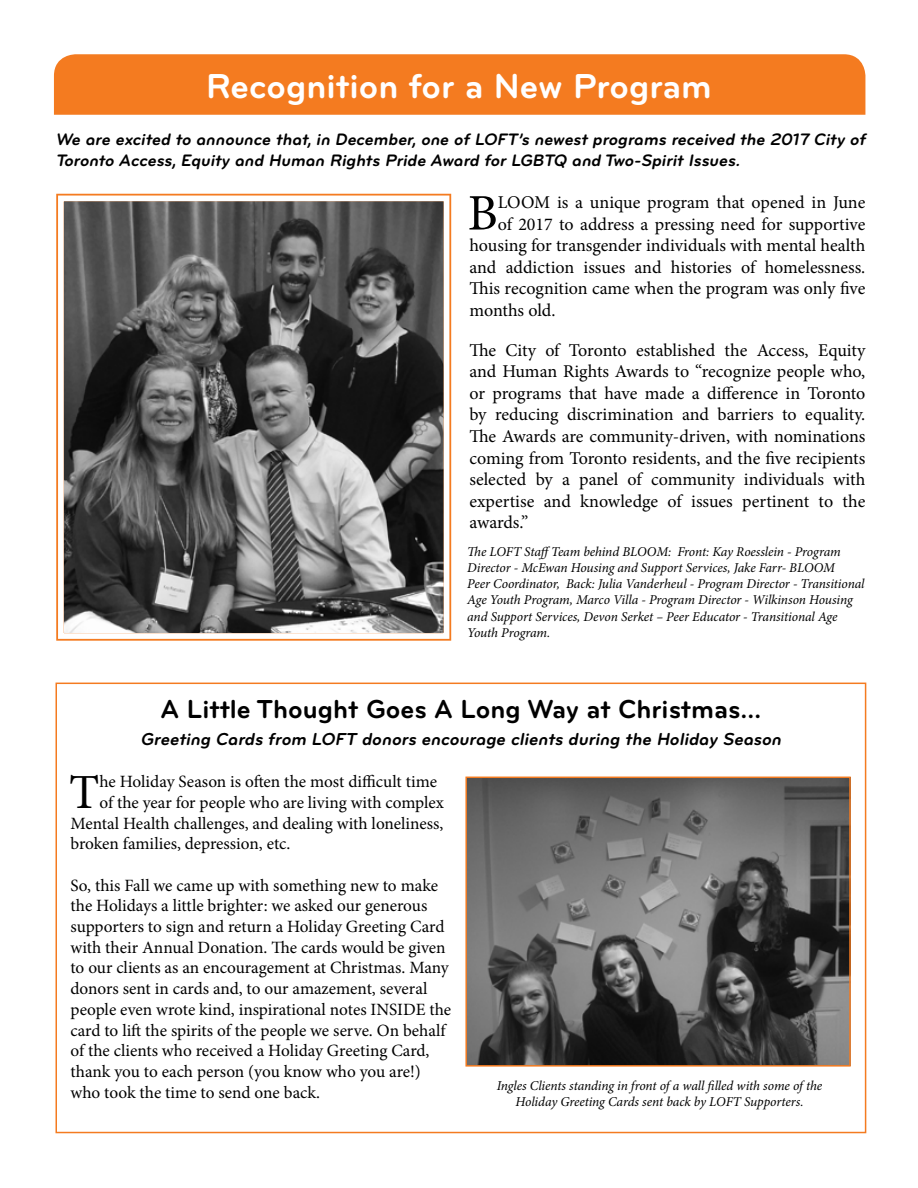
<style>
.page{position:relative;width:918px;height:1188px;background:#fff}
.page>*{position:absolute;margin:0;border:0;box-sizing:border-box;transform-origin:0 0}
.t1{font:51.3px "Minion Pro";color:#000}
.t2{font:49.05px "Minion Pro";color:#000}
.t3{font:700 36px "Bryant";color:#fff}
.t4{font:700 27px "Bryant";color:#000}
.t5{font:18px/21.6px "Minion Pro";color:#000;text-align:justify}
.t6{font:italic 18px "Bryant Bold Alternate";color:#000}
.t7{font:17.25px/20.7px "Minion Pro";letter-spacing:-.005em;color:#000}
.t8{font:italic 17.25px/20.7px "Bryant Bold Alternate";color:#000}
.t9{font:italic 13.5px/16.2px "Minion Pro";letter-spacing:-.01em;color:#000}
</style>
<div class="page">
<div style="left:54px;top:54px;width:811px;height:61px;background:#f47b20"></div>
<img style="left:65px;top:203px;width:377px;height:429px">
<div style="left:58px;top:196px;width:391px;height:443px;border:6px solid #fff"></div>
<div style="left:56px;top:683px;width:810px;height:450px;border:2px solid #f47b20"></div>
<img style="left:468px;top:780px;width:380px;height:284px">
<div style="left:465px;top:777px;width:386px;height:290px;border:2px solid #f47b20"></div>
<h3 class="t3" style="left:206px;top:64px;width:507px">Recognition for a New Program</h3>
<p class="t8" style="left:56px;top:129px;width:815px">We are excited to announce that,in December,one of LOFT’s newest programs received the 2017 City of<br>Toronto Access,Equity and Human Rights Pride Award for LGBTQ and Two-Spirit Issues.</p>
<h1 class="t1" style="left:468px;top:179px;width:32px">B</h1>
<p class="t5" style="left:498px;top:191px;width:369px">LOOM is a unique program that opened in June</p>
<p class="t5" style="left:498px;top:213px;width:369px">of 2017 to address a pressing need for supportive</p>
<p class="t5" style="left:469px;top:235px;width:397px">housing for transgender individuals with mental health</p>
<p class="t5" style="left:469px;top:256px;width:397px">and addiction issues and histories of homelessness.</p>
<p class="t5" style="left:469px;top:278px;width:397px">This recognition came when the program was only five</p>
<p class="t5" style="left:469px;top:299px;width:88px">months old.</p>
<p class="t5" style="left:469px;top:339px;width:397px">The City of Toronto established the Access, Equity and Human Rights Awards to “recognize people who, or programs that have made a difference in Toronto by reducing discrimination and barriers to equality.<br>The Awards are community-driven, with nominations coming from Toronto residents, and the five recipients selected by a panel of community individuals with expertise and knowledge of issues pertinent to the awards.”</p>
<p class="t9" style="left:467px;top:543px;width:399px">The LOFT StaffTeam behind BLOOM: Front: Kay Roesslein - Program Director - McEwan Housing and Support Services, Jake Farr- BLOOM<br>Peer Coordinator, Back: Julia Vanderheul - Program Director - Transitional Age Youth Program, Marco Villa - Program Director - Wilkinson Housing and Support Services, Devon Serket – Peer Educator - Transitional Age Youth Program.</p>
<h3 class="t4" style="left:160px;top:692px;width:602px">A Little Thought Goes A Long Way at Christmas…</h3>
<p class="t6" style="left:141px;top:728px;width:646px">Greeting Cards from LOFT donors encourage clients during the Holiday Season</p>
<h2 class="t2" style="left:69px;top:759px;width:32px">T</h2>
<p class="t7" style="left:99px;top:771px;width:339px">he Holiday Season is often the most difficult time</p>
<p class="t7" style="left:99px;top:792px;width:346px">of the year for people who are living with complex</p>
<p class="t7" style="left:71px;top:813px;width:374px">Mental Health challenges, and dealing with loneliness,</p>
<p class="t7" style="left:71px;top:833px;width:221px">broken families, depression, etc.</p>
<p class="t7" style="left:71px;top:875px;width:382px">So, this Fall we came up with something new to make the Holidays a little brighter: we asked our generous supporters to sign and return a Holiday Greeting Card with their Annual Donation. The cards would be given to our clients as an encouragement at Christmas. Many donors sent in cards and, to our amazement, several people even wrote kind, inspirational notes INSIDE the card to lift the spirits of the people we serve. On behalf of the clients who received a Holiday Greeting Card, thank you to each person (you know who you are!) who took the time to send one back.</p>
<p class="t9" style="left:497px;top:1077px;width:327px;text-align:center">Ingles Clients standing in front of a wall filled with some of the<br>Holiday Greeting Cards sent back by LOFT Supporters.</p>
</div>
